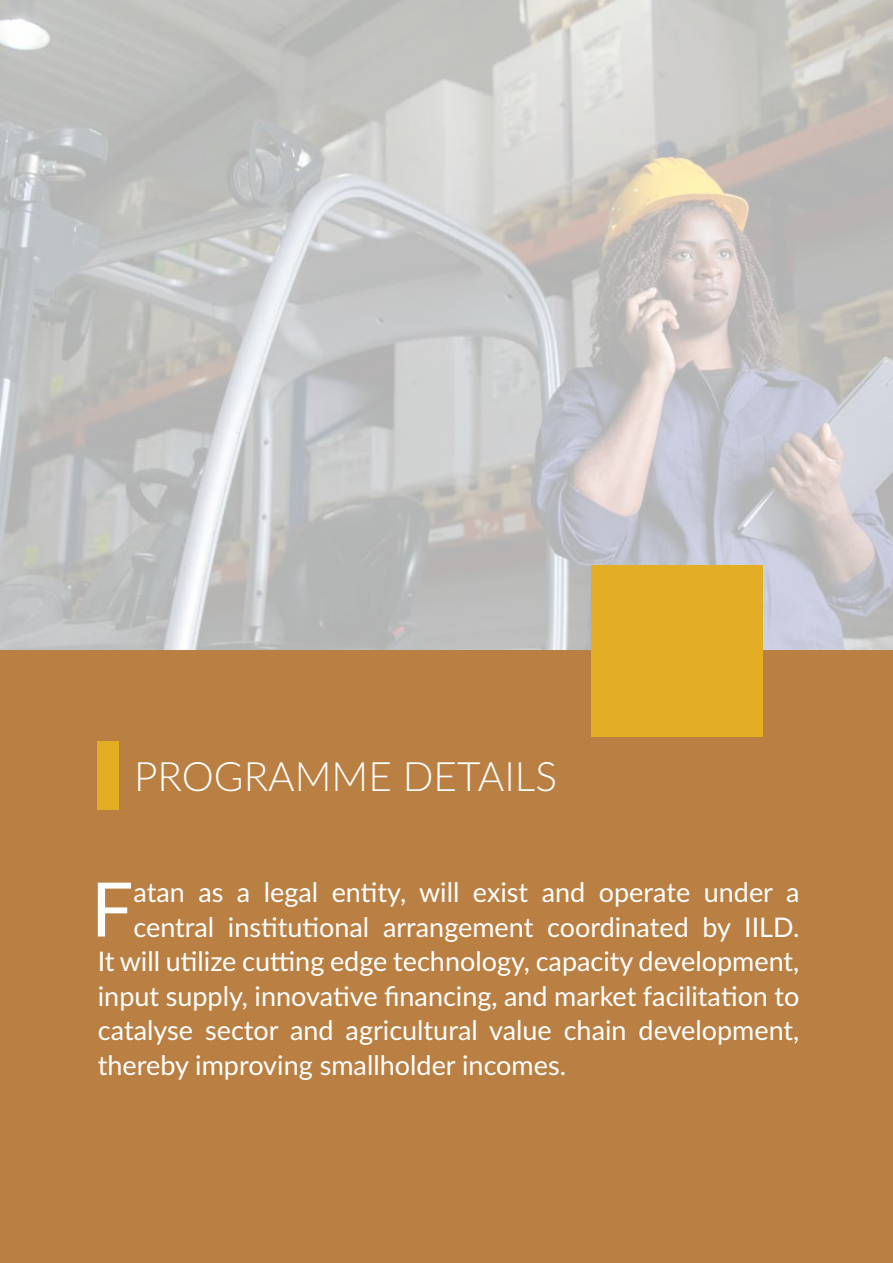
<style>
.page{position:relative;width:893px;height:1263px;background:#fff}
.page>*{position:absolute;margin:0;border:0;box-sizing:border-box;transform-origin:0 0}
.t1{font:75.15px "Lato";color:#fff}
.t2{font:300 40.5px "Lato";color:#fff}
.t3{font:27px "Lato";color:#fff}
</style>
<div class="page">
<img style="left:0;top:0;width:893px;height:651px">
<div style="left:0;top:651px;width:893px;height:612px;background:#ba8043"></div>
<div style="left:98px;top:741px;width:21px;height:68px;background:#e3ad24"></div>
<div style="left:591px;top:565px;width:171px;height:171px;background:#e3ad24"></div>
<h2 class="t2" style="left:134px;top:749px;width:424px">PROGRAMME DETAILS</h2>
<h1 class="t1" style="left:91px;top:855px;width:44px">F</h1>
<p class="t3" style="left:133px;top:873px;width:667px">atan as a legal entity, will exist and operate under a</p>
<p class="t3" style="left:133px;top:907px;width:667px">central institutional arrangement coordinated by IILD.</p>
<p class="t3" style="left:98px;top:942px;width:703px">It will utilize cutting edge technology, capacity development,</p>
<p class="t3" style="left:98px;top:976px;width:703px">input supply, innovative financing, and market facilitation to</p>
<p class="t3" style="left:98px;top:1011px;width:703px">catalyse sector and agricultural value chain development,</p>
<p class="t3" style="left:98px;top:1045px;width:470px">thereby improving smallholder incomes.</p>
</div>
